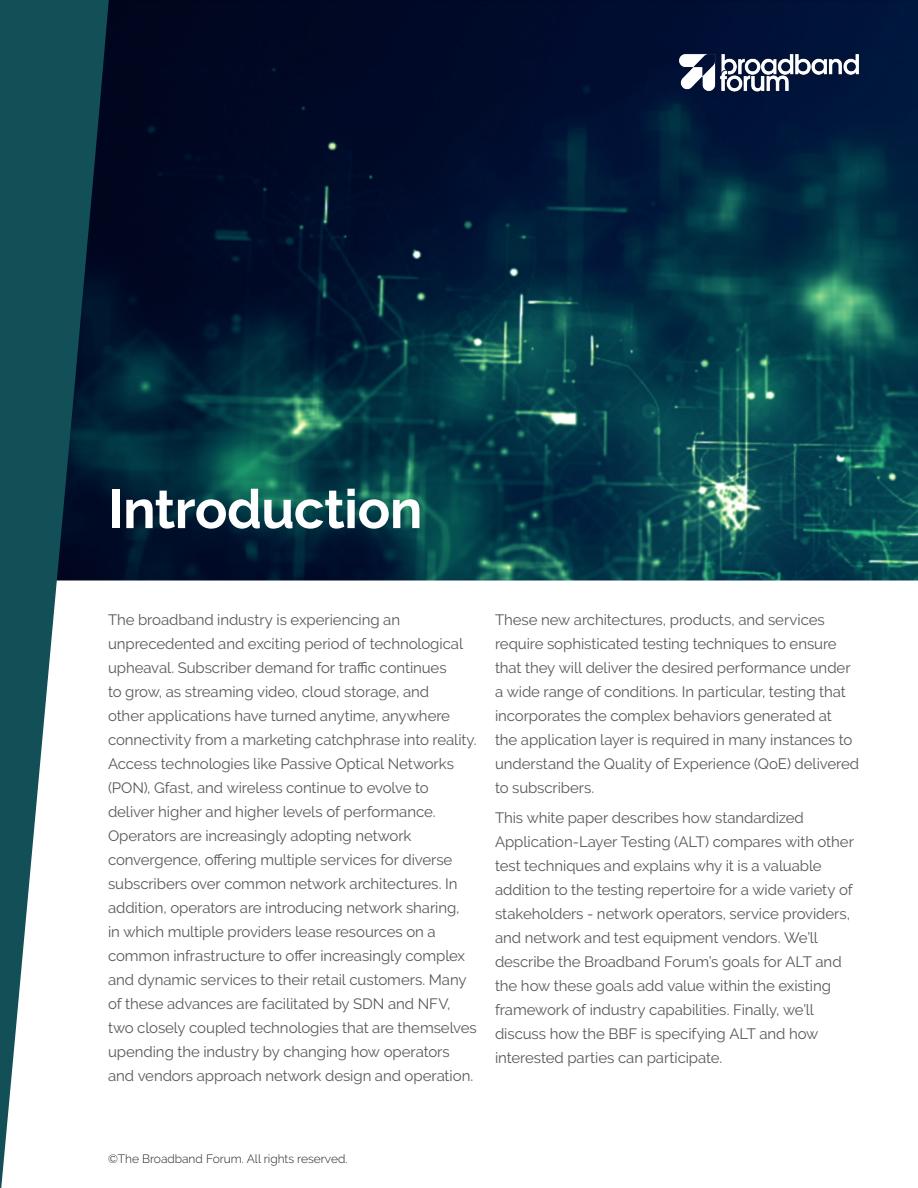
<style>
.page{position:relative;width:918px;height:1188px;background:#fff}
.page>*{position:absolute;margin:0;border:0;box-sizing:border-box;transform-origin:0 0}
.Subhead{font:700 54px "Raleway";letter-spacing:-.01em;color:#fff}
.Body_1{font:15px/24px "Raleway";letter-spacing:-.005em;color:#57585a}
.t1{font:300 12px "Raleway";color:#231f20}
</style>
<div class="page">
<img style="left:110px;top:0;width:808px;height:580px">
<svg style="left:0;top:0;width:110px;height:1188px;fill:#124f57"></svg>
<img style="left:679px;top:53px;width:185px;height:38px">
<p class="Subhead" style="left:108px;top:478px;width:316px">Introduction</p>
<p class="Body_1" style="left:108px;top:608px;width:370px">The broadband industry is experiencing an unprecedented and exciting period of technological upheaval. Subscriber demand for traffic continues<br>to grow, as streaming video, cloud storage, and<br>other applications have turned anytime, anywhere connectivity from a marketing catchphrase into reality.<br>Access technologies like Passive Optical Networks (PON), Gfast, and wireless continue to evolve to deliver higher and higher levels of performance.<br>Operators are increasingly adopting network convergence, offering multiple services for diverse subscribers over common network architectures. In addition, operators are introducing network sharing,<br>in which multiple providers lease resources on a common infrastructure to offer increasingly complex and dynamic services to their retail customers. Many of these advances are facilitated by SDN and NFV, two closely coupled technologies that are themselves upending the industry by changing how operators and vendors approach network design and operation.</p>
<p class="Body_1" style="left:495px;top:608px;width:366px">These new architectures, products, and services require sophisticated testing techniques to ensure that they will deliver the desired performance under a wide range of conditions. In particular, testing that incorporates the complex behaviors generated at<br>the application layer is required in many instances to understand the Quality of Experience (QoE) delivered to subscribers.</p>
<p class="Body_1" style="left:495px;top:805px;width:361px">This white paper describes how standardized Application-Layer Testing (ALT) compares with other test techniques and explains why it is a valuable addition to the testing repertoire for a wide variety of stakeholders - network operators, service providers, and network and test equipment vendors. We’ll describe the Broadband Forum’s goals for ALT and the how these goals add value within the existing framework of industry capabilities. Finally, we’ll discuss how the BBF is specifying ALT and how interested parties can participate.</p>
<p class="t1" style="left:108px;top:1151px;width:241px">©The Broadband Forum. All rights reserved.</p>
</div>
